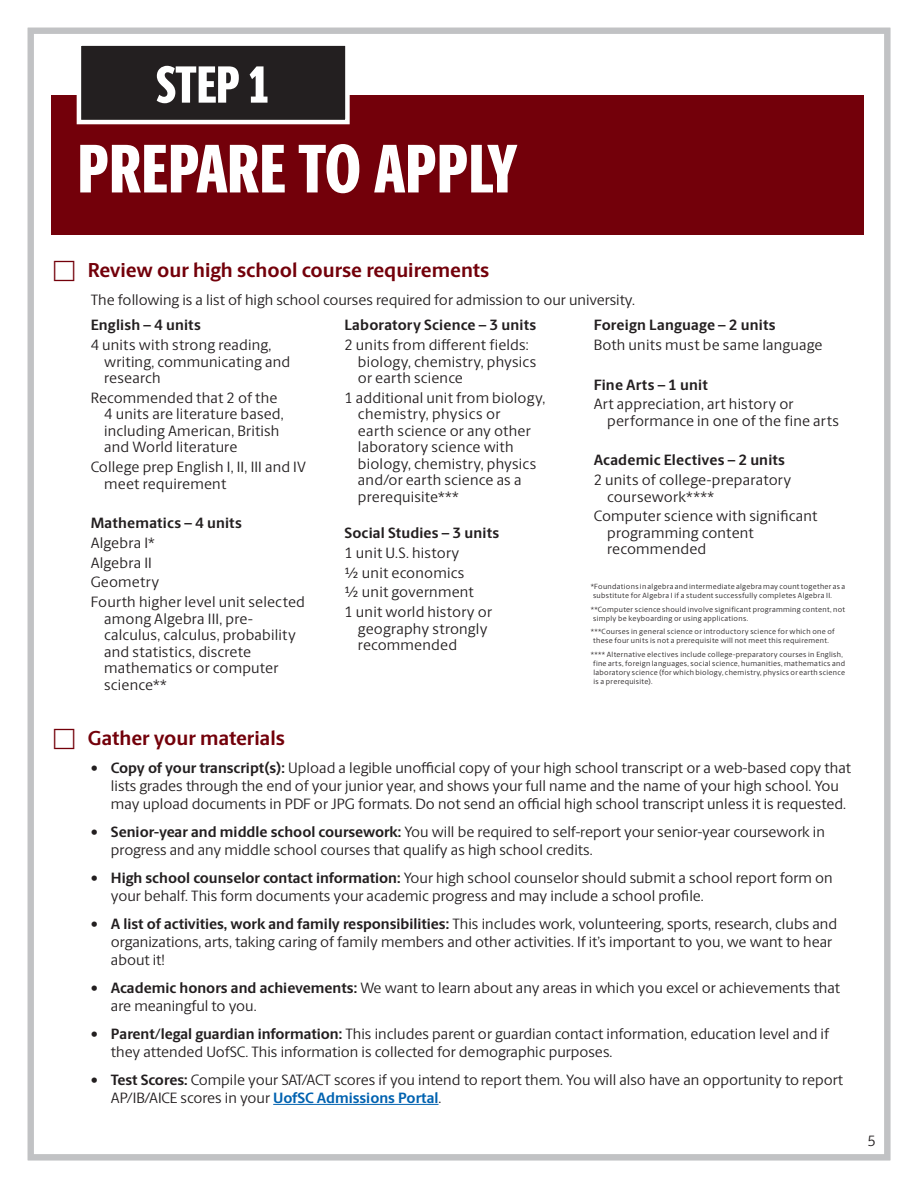
<style>
.page{position:relative;width:918px;height:1188px;background:#fff}
.page>*{position:absolute;margin:0;border:0;box-sizing:border-box;transform-origin:0 0}
.t1{font:800 69px "Berlingske Sans X Cn";letter-spacing:.01em;color:#fff}
.t2{font:800 52.5px "Berlingske Sans X Cn";color:#fff}
.t3{font:700 20.25px "Berlingske Sans";color:#73000a}
._20_body_list_text{font:15px/16.5px "Berlingske Sans";color:#231f20}
._20_body_list_text-2{font:700 15px "Berlingske Sans";letter-spacing:.01em;color:#231f20}
._20_legal_text{font:7.5px/9px "Berlingske Sans";letter-spacing:.04em;color:#231f20}
.s1{font-weight:700}
.s2{font-weight:700;color:#0162b0}
</style>
<div class="page">
<div style="left:28px;top:28px;width:862px;height:1132px;border:6px solid #c1c2c4"></div>
<div style="left:52px;top:96px;width:812px;height:139px;background:#73000a"></div>
<div style="left:79px;top:44px;width:268px;height:78px;background:#231f20"></div>
<div style="left:77px;top:41px;width:273px;height:83px;border:4px solid #fff"></div>
<hr style="left:273px;top:1104px;width:166px;height:1px;background:#0162b0">
<p class="t2" style="left:156px;top:45px;width:115px">STEP 1</p>
<p class="t1" style="left:78px;top:117px;width:441px">PREPARE TO APPLY</p>
<p class="t3" style="left:88px;top:255px;width:403px">Review our high school course requirements</p>
<p class="_20_body_list_text" style="left:91px;top:291px;width:546px">The following is a list of high school courses required for admission to our university.</p>
<p class="_20_body_list_text-2" style="left:91px;top:314px;width:112px">English – 4 units</p>
<p class="_20_body_list_text" style="left:104px;top:336px;width:188px;text-indent:-14px">4 units with strong reading, writing, communicating and research</p>
<p class="_20_body_list_text" style="left:104px;top:389px;width:181px;text-indent:-14px">Recommended that 2 of the<br>4 units are literature based, including American, British and World literature</p>
<p class="_20_body_list_text" style="left:104px;top:458px;width:203px;text-indent:-14px">College prep English I, II, III and IV meet requirement</p>
<p class="_20_body_list_text-2" style="left:91px;top:512px;width:153px">Mathematics – 4 units</p>
<p class="_20_body_list_text" style="left:91px;top:534px;width:66px">Algebra I*</p>
<p class="_20_body_list_text" style="left:91px;top:554px;width:63px">Algebra II</p>
<p class="_20_body_list_text" style="left:91px;top:573px;width:70px">Geometry</p>
<p class="_20_body_list_text" style="left:104px;top:593px;width:202px;text-indent:-14px">Fourth higher level unit selected among Algebra III, pre&shy;calculus, calculus, probability and statistics, discrete mathematics or computer science**</p>
<p class="t3" style="left:88px;top:723px;width:198px">Gather your materials</p>
<p class="_20_body_list_text-2" style="left:344px;top:314px;width:193px">Laboratory Science – 3 units</p>
<p class="_20_body_list_text" style="left:358px;top:336px;width:180px;text-indent:-14px">2 units from different fields: biology, chemistry, physics or earth science</p>
<p class="_20_body_list_text" style="left:358px;top:389px;width:189px;text-indent:-14px">1 additional unit from biology, chemistry, physics or<br>earth science or any other laboratory science with biology, chemistry, physics and/or earth science as a prerequisite***</p>
<p class="_20_body_list_text-2" style="left:344px;top:522px;width:156px">Social Studies – 3 units</p>
<p class="_20_body_list_text" style="left:344px;top:544px;width:117px">1 unit U.S. history</p>
<p class="_20_body_list_text" style="left:344px;top:564px;width:122px">½ unit economics</p>
<p class="_20_body_list_text" style="left:344px;top:583px;width:131px">½ unit government</p>
<p class="_20_body_list_text" style="left:358px;top:603px;width:136px;text-indent:-14px">1 unit world history or geography strongly recommended</p>
<p class="_20_body_list_text-2" style="left:594px;top:314px;width:183px">Foreign Language – 2 units</p>
<p class="_20_body_list_text" style="left:594px;top:336px;width:230px">Both units must be same language</p>
<p class="_20_body_list_text-2" style="left:594px;top:373px;width:116px">Fine Arts – 1 unit</p>
<p class="_20_body_list_text" style="left:607px;top:395px;width:233px;text-indent:-14px">Art appreciation, art history or performance in one of the fine arts</p>
<p class="_20_body_list_text-2" style="left:594px;top:449px;width:193px">Academic Electives – 2 units</p>
<p class="_20_body_list_text" style="left:607px;top:471px;width:186px;text-indent:-14px">2 units of college-preparatory coursework****</p>
<p class="_20_body_list_text" style="left:607px;top:507px;width:212px;text-indent:-14px">Computer science with significant programming content recommended</p>
<p class="_20_legal_text" style="left:593px;top:582px;width:254px;text-indent:-2px">*Foundations in algebra and intermediate algebra may count together as a substitute for Algebra I if a student successfully completes Algebra II.</p>
<p class="_20_legal_text" style="left:593px;top:604px;width:254px;text-indent:-2px">**Computer science should involve significant programming content, not simply be keyboarding or using applications.</p>
<p class="_20_legal_text" style="left:591px;top:627px;width:246px;text-align:center">***Courses in general science or introductory science for which one of these four units is not a prerequisite will not meet this requirement.</p>
<p class="_20_legal_text" style="left:593px;top:649px;width:253px;text-indent:-3px">**** Alternative electives include college-preparatory courses in English, fine arts, foreign languages, social science, humanities, mathematics and laboratory science (for which biology, chemistry, physics or earth science is a prerequisite).</p>
<p class="_20_body_list_text" style="left:111px;top:758px;width:742px;line-height:18px;text-indent:-20px"><span class="s1">• Copy of your transcript(s):</span> Upload a legible unofficial copy of your high school transcript or a web-based copy that lists grades through the end of your junior year, and shows your full name and the name of your high school. You may upload documents in PDF or JPG formats. Do not send an official high school transcript unless it is requested.</p>
<p class="_20_body_list_text" style="left:111px;top:822px;width:715px;line-height:18px;text-indent:-20px"><span class="s1">• Senior-year and middle school coursework:</span> You will be required to self-report your senior-year coursework in progress and any middle school courses that qualify as high school credits.</p>
<p class="_20_body_list_text" style="left:111px;top:868px;width:723px;line-height:18px;text-indent:-20px"><span class="s1">• High school counselor contact information:</span> Your high school counselor should submit a school report form on your behalf. This form documents your academic progress and may include a school profile.</p>
<p class="_20_body_list_text" style="left:111px;top:914px;width:728px;line-height:18px;text-indent:-20px"><span class="s1">• A list of activities, work and family responsibilities:</span> This includes work, volunteering, sports, research, clubs and organizations, arts, taking caring of family members and other activities. If it’s important to you, we want to hear about it!</p>
<p class="_20_body_list_text" style="left:111px;top:978px;width:731px;line-height:18px;text-indent:-20px"><span class="s1">• Academic honors and achievements:</span> We want to learn about any areas in which you excel or achievements that are meaningful to you.</p>
<p class="_20_body_list_text" style="left:111px;top:1024px;width:720px;line-height:18px;text-indent:-20px"><span class="s1">• Parent/legal guardian information:</span> This includes parent or guardian contact information, education level and if they attended UofSC. This information is collected for demographic purposes.</p>
<p class="_20_body_list_text" style="left:111px;top:1070px;width:734px;line-height:18px;text-indent:-20px"><span class="s1">• Test Scores:</span> Compile your SAT/ACT scores if you intend to report them. You will also have an opportunity to report<br>AP/IB/AICE scores in your <span class="s2">UofSC Admissions Portal</span>.</p>
<p class="_20_body_list_text" style="left:868px;top:1132px;width:10px">5</p>
</div>
